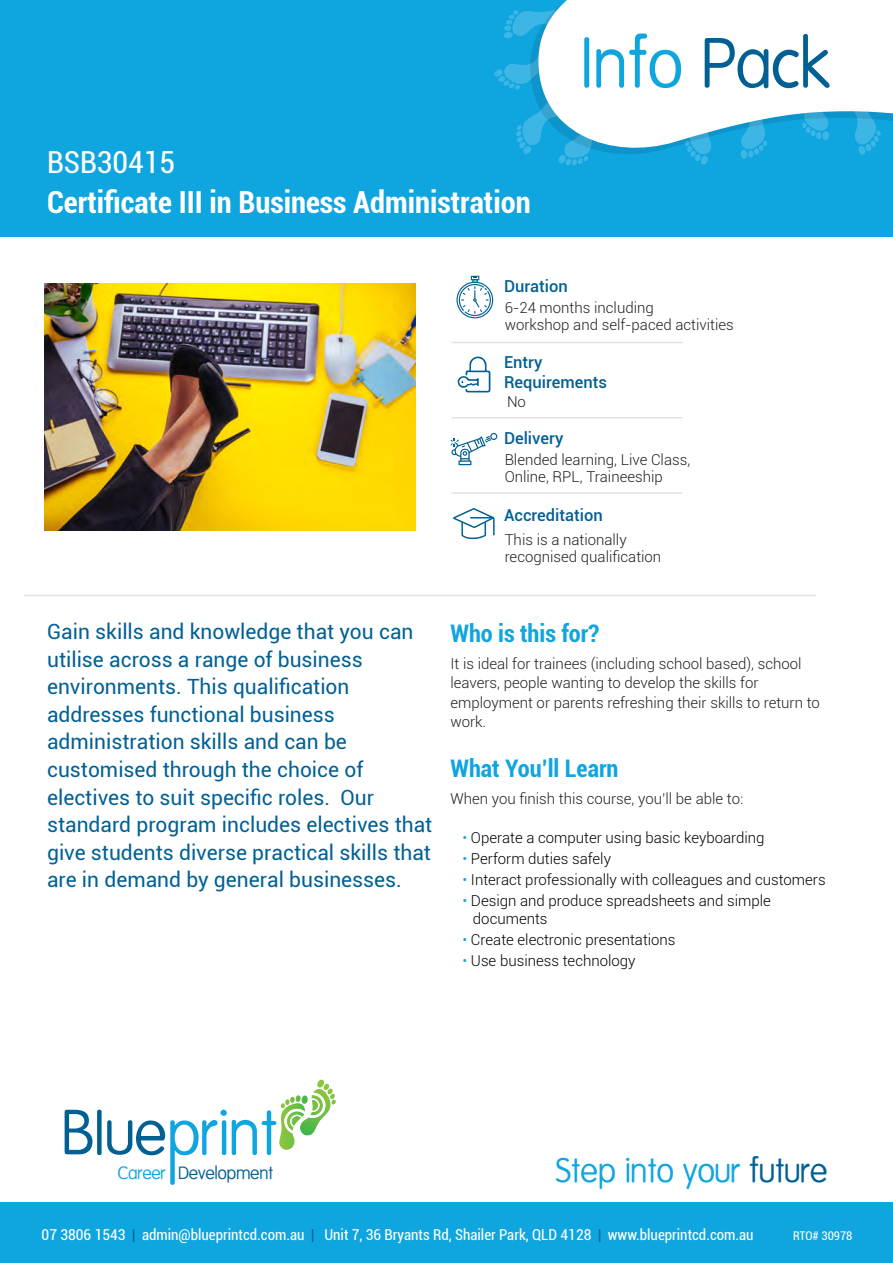
<style>
.page{position:relative;width:893px;height:1263px;background:#fff}
.page>*{position:absolute;margin:0;border:0;box-sizing:border-box;transform-origin:0 0}
.t1{font:70.2px "Ex Rounded";color:#0fa5df}
.t2{font:34.5px "Ex Rounded";color:#0fa5df}
.t3{font:700 condensed 30.45px "Roboto";color:#fff}
.t4{font:condensed 30.45px "Roboto";color:#fff}
.t5{font:700 condensed 24.3px "Roboto";color:#0fa5df}
.t6{font:21px/27.6px "Roboto";color:#006094}
.t7{font:18.15px "Ex Rounded";color:#006094}
.t8{font:500 16.5px/20px "Roboto";color:#006094}
.t9{font:300 15px/19.5px "Roboto";color:#231f20}
.t10{font:300 15px/18px "Roboto";color:#000001}
.t11{font:condensed 15px "Roboto";color:#fff}
.t12{font:condensed 12px "Roboto";color:#fff}
.s1{color:#006094}
.s2{color:#0fa5df}
</style>
<div class="page">
<div style="left:0;top:0;width:893px;height:237px;background:#0fa5df"></div>
<img style="left:44px;top:283px;width:372px;height:248px">
<svg style="left:504px;top:10px;width:26px;height:28px"></svg>
<svg style="left:494px;top:64px;width:36px;height:25px"></svg>
<svg style="left:516px;top:118px;width:70px;height:47px"></svg>
<svg style="left:701px;top:161px;width:6px;height:3px"></svg>
<hr style="left:24px;top:595px;width:792px;height:1px;background:#e1e2e4">
<svg style="left:536px;top:0;width:357px;height:161px;background:#c8e9f6"></svg>
<div style="left:0;top:1202px;width:893px;height:61px;background:#0fa5df"></div>
<svg style="left:65px;top:1080px;width:271px;height:105px"></svg>
<svg style="left:456px;top:276px;width:37px;height:42px"></svg>
<svg style="left:450px;top:433px;width:47px;height:32px"></svg>
<svg style="left:453px;top:508px;width:42px;height:31px"></svg>
<svg style="left:457px;top:356px;width:33px;height:36px"></svg>
<hr style="left:451px;top:342px;width:231px;height:1px;background:#e1e2e4">
<hr style="left:451px;top:417px;width:231px;height:1px;background:#e1e2e4">
<hr style="left:451px;top:492px;width:231px;height:2px;background:#e1e2e4">
<h3 class="t4" style="left:47px;top:141px;width:130px">BSB30415</h3>
<h3 class="t3" style="left:47px;top:181px;width:485px">Certificate III in Business Administration</h3>
<h1 class="t1" style="left:580px;top:22px;width:253px">Info <span class="s1">Pack</span></h1>
<p class="t8" style="left:504px;top:276px;width:65px">Duration</p>
<p class="t9" style="left:505px;top:299px;width:231px;line-height:17.1px">6-24 months including<br>workshop and self-paced activities</p>
<p class="t8" style="left:504px;top:351px;width:104px">Entry<br>Requirements</p>
<p class="t9" style="left:507px;top:392px;width:20px">No</p>
<p class="t8" style="left:504px;top:427px;width:61px">Delivery</p>
<p class="t9" style="left:505px;top:450px;width:187px;line-height:17.1px">Blended learning, Live Class,<br>Online, RPL, Traineeship</p>
<p class="t8" style="left:504px;top:504px;width:100px">Accreditation</p>
<p class="t9" style="left:505px;top:531px;width:158px;line-height:17.1px">This is a nationally recognised qualification</p>
<p class="t6" style="left:47px;top:617px;width:387px">Gain skills and knowledge that you can utilise across a range of business environments. This qualification addresses functional business administration skills and can be customised through the choice of electives to suit specific roles. Our standard program includes electives that give students diverse practical skills that are in demand by general businesses.</p>
<h3 class="t5" style="left:450px;top:616px;width:150px">Who is this for?</h3>
<p class="t9" style="left:450px;top:653px;width:371px">It is ideal for trainees (including school based), school leavers, people wanting to develop the skills for employment or parents refreshing their skills to return to work.</p>
<h3 class="t5" style="left:450px;top:751px;width:170px">What You’ll Learn</h3>
<p class="t9" style="left:450px;top:788px;width:294px">When you finish this course, you’ll be able to:</p>
<p class="t10" style="left:462px;top:828px;width:304px"><span class="s2">•</span> Operate a computer using basic keyboarding</p>
<p class="t10" style="left:462px;top:849px;width:150px"><span class="s2">•</span> Perform duties safely</p>
<p class="t10" style="left:462px;top:870px;width:365px"><span class="s2">•</span> Interact professionally with colleagues and customers</p>
<p class="t10" style="left:473px;top:891px;width:299px;text-indent:-10px"><span class="s2">•</span> Design and produce spreadsheets and simple documents</p>
<p class="t10" style="left:462px;top:930px;width:215px"><span class="s2">•</span> Create electronic presentations</p>
<p class="t10" style="left:462px;top:951px;width:175px"><span class="s2">•</span> Use business technology</p>
<p class="t7" style="left:118px;top:1162px;width:157px"><span class="s2">Career</span> Development</p>
<h2 class="t2" style="left:555px;top:1150px;width:274px">Step into your <span class="s1">future</span></h2>
<p class="t11" style="left:42px;top:1225px;width:713px">07 3806 1543 <span class="s1">|</span> admin@blueprintcd.com.au <span class="s1">|</span> Unit 7, 36 Bryants Rd, Shailer Park, QLD 4128 <span class="s1">|</span> www.blueprintcd.com.au</p>
<p class="t12" style="left:793px;top:1228px;width:61px">RTO# 30978</p>
</div>
